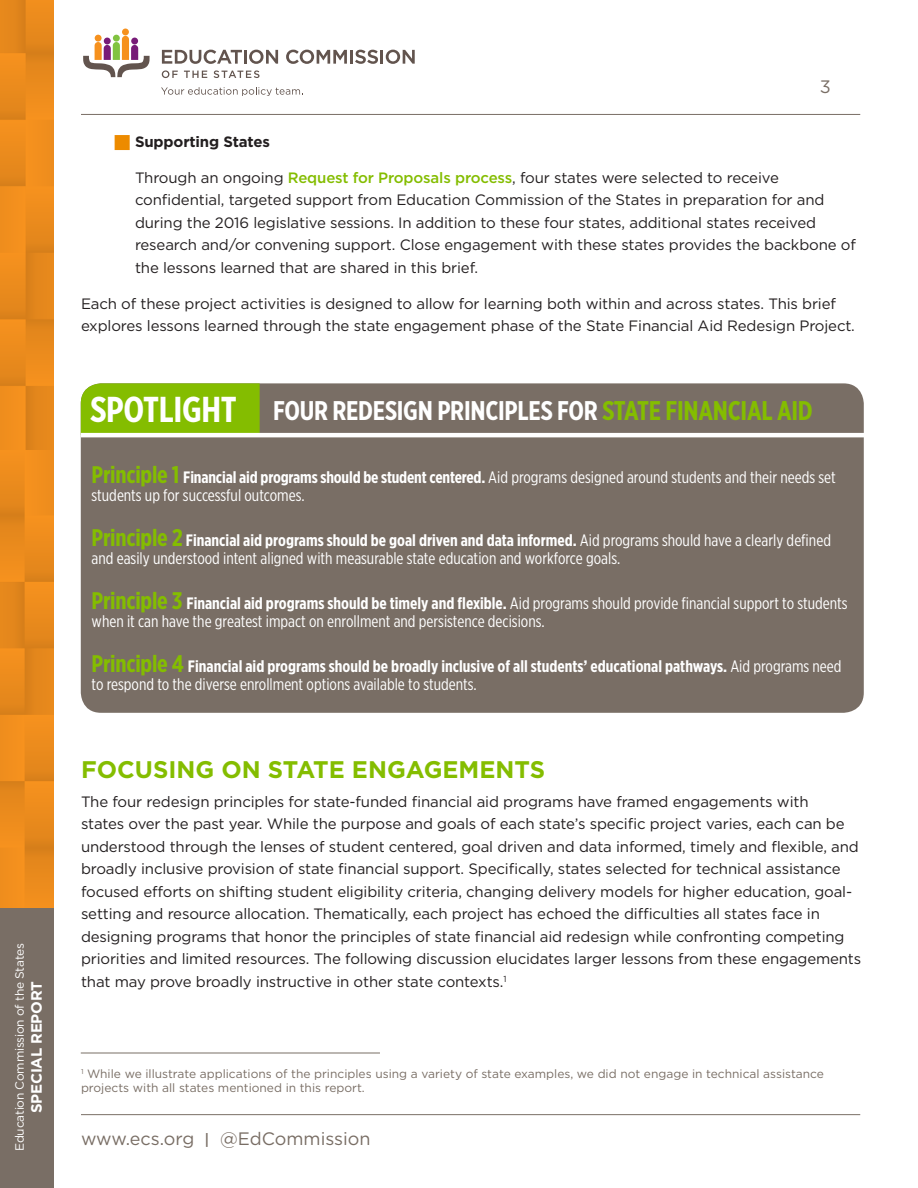
<style>
.page{position:relative;width:918px;height:1188px;background:#fff}
.page>*{position:absolute;margin:0;border:0;box-sizing:border-box;transform-origin:0 0}
.SUB_HED_GRAY{font:700 36px "Gotham X Narrow";letter-spacing:-.01em;color:#fff}
.SUB_HED_GRAY-2{font:700 27px "Gotham X Narrow";letter-spacing:-.01em;color:#fff}
.HED-green{font:700 24px "Gotham";color:#84bd00}
.t1{font:18px "Gotham";color:#796e65}
.SUB_HED_GRAY-3{font:16.5px/18px "Gotham X Narrow";color:#fff}
.Pa13{font:16.5px/18px "Gotham X Narrow";color:#fff}
.Pa13-2{font:700 16.5px/18px "Gotham X Narrow";color:#fff}
.BODY_10_15{font:15px/22.5px "Gotham";letter-spacing:-.01em;color:#231f20}
.Indented_body{font:15px/22.5px "Gotham";letter-spacing:-.01em;color:#231f20}
.t2{font:700 15px "Gotham";letter-spacing:-.01em;color:#231f20}
.t3{font:700 15px "Gotham";letter-spacing:-.02em;color:#fff}
.t4{font:12px/14.4px "Gotham";color:#796e65}
.t5{font:12px "Gotham";letter-spacing:-.02em;color:#fff}
.s1{font-weight:500;color:#84bd00}
.s2{color:#84bd00}
.s3{font-weight:700;font-size:24px;color:#84bd00}
.s4{font-weight:700}
.s5{font-size:24px;color:#84bd00}
.s6{font-weight:400}
.s7{font-weight:500;font-size:15px}
</style>
<div class="page">
<hr style="left:81px;top:1114px;width:779px;height:1px;background:#796e65">
<hr style="left:81px;top:114px;width:779px;height:1px;background:#796e65">
<div style="left:95px;top:35px;width:7px;height:7px;background:#f6911e;border-radius:50%"></div>
<div style="left:122px;top:29px;width:7px;height:6px;background:#f6911e;border-radius:50%"></div>
<div style="left:113px;top:35px;width:7px;height:7px;background:#81c340;border-radius:50%"></div>
<svg style="left:83px;top:36px;width:67px;height:41px"></svg>
<svg style="left:161px;top:87px;width:142px;height:9px"></svg>
<svg style="left:162px;top:50px;width:80px;height:14px"></svg>
<hr style="left:244px;top:50px;width:3px;height:14px;background:#62544e">
<svg style="left:249px;top:50px;width:29px;height:14px"></svg>
<svg style="left:286px;top:50px;width:61px;height:14px"></svg>
<hr style="left:350px;top:50px;width:3px;height:14px;background:#62544e">
<svg style="left:355px;top:50px;width:60px;height:14px"></svg>
<svg style="left:162px;top:70px;width:16px;height:8px"></svg>
<svg style="left:184px;top:71px;width:23px;height:7px"></svg>
<svg style="left:214px;top:70px;width:46px;height:8px"></svg>
<img style="left:0;top:0;width:54px;height:451px">
<div style="left:0;top:908px;width:54px;height:280px;background:#796e65"></div>
<img style="left:0;top:451px;width:54px;height:457px">
<div style="left:81px;top:383px;width:783px;height:330px;background:#796e65;border-radius:20px"></div>
<div style="left:81px;top:383px;width:179px;height:50px;background:#84bd00"></div>
<hr style="left:81px;top:433px;width:783px;height:4px;background:#fff">
<hr style="left:81px;top:1053px;width:299px;height:1px;background:#796e65">
<p class="t5" style="left:12px;top:1151px;width:209px;rotate:-90deg">Education Commission of the States</p>
<p class="t3" style="left:26px;top:1113px;width:133px;rotate:-90deg">SPECIAL REPORT</p>
<p class="t1" style="left:820px;top:75px;width:13px">3</p>
<p class="t2" style="left:135px;top:132px;width:137px">Supporting States</p>
<p class="Indented_body" style="left:135px;top:166px;width:722px">Through an ongoing <span class="s1">Request for Proposals process</span>, four states were selected to receive confidential, targeted support from Education Commission of the States in preparation for and during the 2016 legislative sessions. In addition to these four states, additional states received research and/or convening support. Close engagement with these states provides the backbone of the lessons learned that are shared in this brief.</p>
<p class="BODY_10_15" style="left:81px;top:292px;width:775px">Each of these project activities is designed to allow for learning both within and across states. This brief explores lessons learned through the state engagement phase of the State Financial Aid Redesign Project.</p>
<p class="SUB_HED_GRAY" style="left:91px;top:388px;width:148px">SPOTLIGHT</p>
<p class="SUB_HED_GRAY-2" style="left:273px;top:393px;width:541px">FOUR REDESIGN PRINCIPLES FOR <span class="s2">STATE FINANCIAL AID</span></p>
<p class="SUB_HED_GRAY-3" style="left:92px;top:468px;width:746px"><span class="s3">Principle 1</span> <span class="s4">Financial aid programs should be student centered.</span> Aid programs designed around students and their needs set students up for successful outcomes.</p>
<p class="SUB_HED_GRAY-3" style="left:92px;top:531px;width:741px"><span class="s3">Principle 2</span> <span class="s4">Financial aid programs should be goal driven and data informed.</span> Aid programs should have a clearly defined and easily understood intent aligned with measurable state education and workforce goals.</p>
<p class="Pa13" style="left:92px;top:594px;width:758px"><span class="s3">Principle 3</span> <span class="s4">Financial aid programs should be timely and flexible.</span> Aid programs should provide financial support to students when it can have the greatest impact on enrollment and persistence decisions.</p>
<p class="Pa13-2" style="left:92px;top:657px;width:751px"><span class="s5">Principle 4</span> Financial aid programs should be broadly inclusive of all students’ educational pathways. <span class="s6">Aid programs need to respond to the diverse enrollment options available to students.</span></p>
<p class="HED-green" style="left:81px;top:753px;width:466px">FOCUSING ON STATE ENGAGEMENTS</p>
<p class="BODY_10_15" style="left:81px;top:790px;width:782px">The four redesign principles for state-funded financial aid programs have framed engagements with<br>states over the past year. While the purpose and goals of each state’s specific project varies, each can be understood through the lenses of student centered, goal driven and data informed, timely and flexible, and broadly inclusive provision of state financial support. Specifically, states selected for technical assistance focused efforts on shifting student eligibility criteria, changing delivery models for higher education, goal&shy;setting and resource allocation. Thematically, each project has echoed the difficulties all states face in designing programs that honor the principles of state financial aid redesign while confronting competing priorities and limited resources. The following discussion elucidates larger lessons from these engagements that may prove broadly instructive in other state contexts.<sup>1</sup></p>
<p class="t4" style="left:81px;top:1066px;width:745px"><sup>1</sup> While we illustrate applications of the principles using a variety of state examples, we did not engage in technical assistance projects with all states mentioned in this report.</p>
<p class="t1" style="left:81px;top:1127px;width:291px">www.ecs.org <span class="s7">|</span> @EdCommission</p>
</div>
